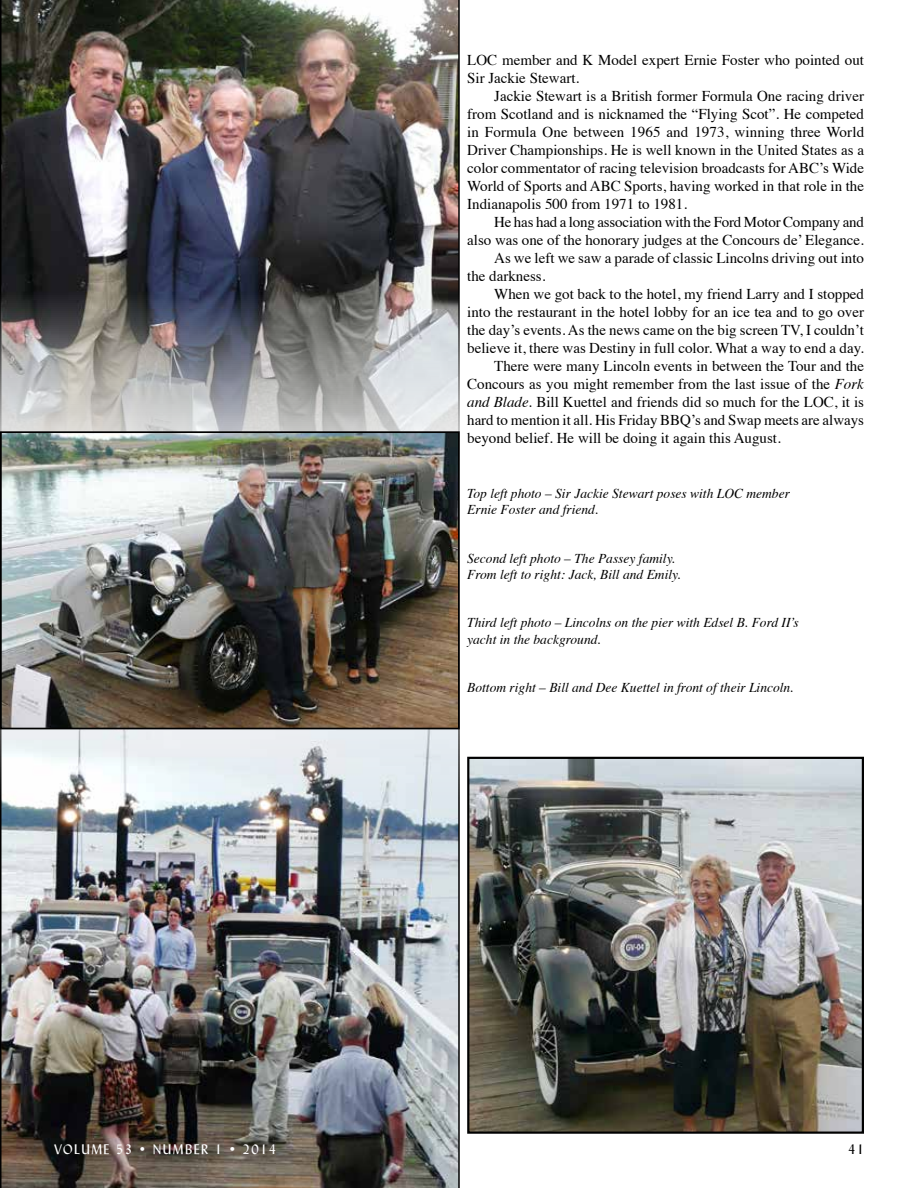
<style>
.page{position:relative;width:918px;height:1188px;background:#fff}
.page>*{position:absolute;margin:0;border:0;box-sizing:border-box;transform-origin:0 0}
.t1{font:15px/18px "Times";color:#000}
.t2{font:italic 13.5px/16.2px "Times";color:#000}
.t3{font:13.5px "Lynda Normal";letter-spacing:.1em;color:#fff}
.t4{font:13.5px "Lynda Normal";color:#000}
.s1{font-style:italic}
</style>
<div class="page">
<img style="left:0;top:729px;width:460px;height:459px">
<img style="left:0;top:0;width:460px;height:431px">
<img style="left:3px;top:434px;width:454px;height:292px">
<div style="left:0;top:431px;width:460px;height:298px;border:2px solid #000"></div>
<img style="left:470px;top:760px;width:391px;height:371px">
<div style="left:467px;top:757px;width:397px;height:377px;border:2px solid #000"></div>
<p class="t3" style="left:54px;top:1141px;width:223px">VOLUME 53 • NUMBER 1 • 2014</p>
<p class="t1" style="left:467px;top:50px;width:398px">LOC member and K Model expert Ernie Foster who pointed out<br>Sir Jackie Stewart.</p>
<p class="t1" style="left:467px;top:86px;width:398px;text-align:justify;text-indent:27px">Jackie Stewart is a British former Formula One racing driver from Scotland and is nicknamed the “Flying Scot”. He competed in Formula One between 1965 and 1973, winning three World Driver Championships. He is well known in the United States as a color commentator of racing television broadcasts for ABC’s Wide World of Sports and ABC Sports, having worked in that role in the Indianapolis 500 from 1971 to 1981.</p>
<p class="t1" style="left:494px;top:212px;width:371px">He has had a long association with the Ford Motor Company and</p>
<p class="t1" style="left:467px;top:230px;width:398px">also was one of the honorary judges at the Concours de’ Elegance.</p>
<p class="t1" style="left:494px;top:248px;width:371px">As we left we saw a parade of classic Lincolns driving out into</p>
<p class="t1" style="left:467px;top:266px;width:80px">the darkness.</p>
<p class="t1" style="left:494px;top:284px;width:371px">When we got back to the hotel, my friend Larry and I stopped</p>
<p class="t1" style="left:467px;top:302px;width:398px">into the restaurant in the hotel lobby for an ice tea and to go over</p>
<p class="t1" style="left:467px;top:320px;width:398px">the day’s events. As the news came on the big screen TV, I couldn’t</p>
<p class="t1" style="left:467px;top:338px;width:398px">believe it, there was Destiny in full color. What a way to end a day.</p>
<p class="t1" style="left:494px;top:356px;width:371px">There were many Lincoln events in between the Tour and the</p>
<p class="t1" style="left:467px;top:374px;width:398px">Concours as you might remember from the last issue of the <span class="s1">Fork</span></p>
<p class="t1" style="left:467px;top:392px;width:398px"><span class="s1">and Blade.</span> Bill Kuettel and friends did so much for the LOC, it is</p>
<p class="t1" style="left:467px;top:410px;width:398px">hard to mention it all. His Friday BBQ’s and Swap meets are always</p>
<p class="t1" style="left:467px;top:428px;width:315px">beyond belief. He will be doing it again this August.</p>
<p class="t2" style="left:467px;top:486px;width:324px">Top left photo – Sir Jackie Stewart poses with LOC member<br>Ernie Foster and friend.</p>
<p class="t2" style="left:467px;top:551px;width:215px">Second left photo – The Passey family.<br>From left to right: Jack, Bill and Emily.</p>
<p class="t2" style="left:467px;top:616px;width:333px">Third left photo – Lincolns on the pier with Edsel B. Ford II’s yacht in the background.</p>
<p class="t2" style="left:467px;top:680px;width:328px">Bottom right – Bill and Dee Kuettel in front of their Lincoln.</p>
<p class="t4" style="left:848px;top:1141px;width:17px">41</p>
</div>
